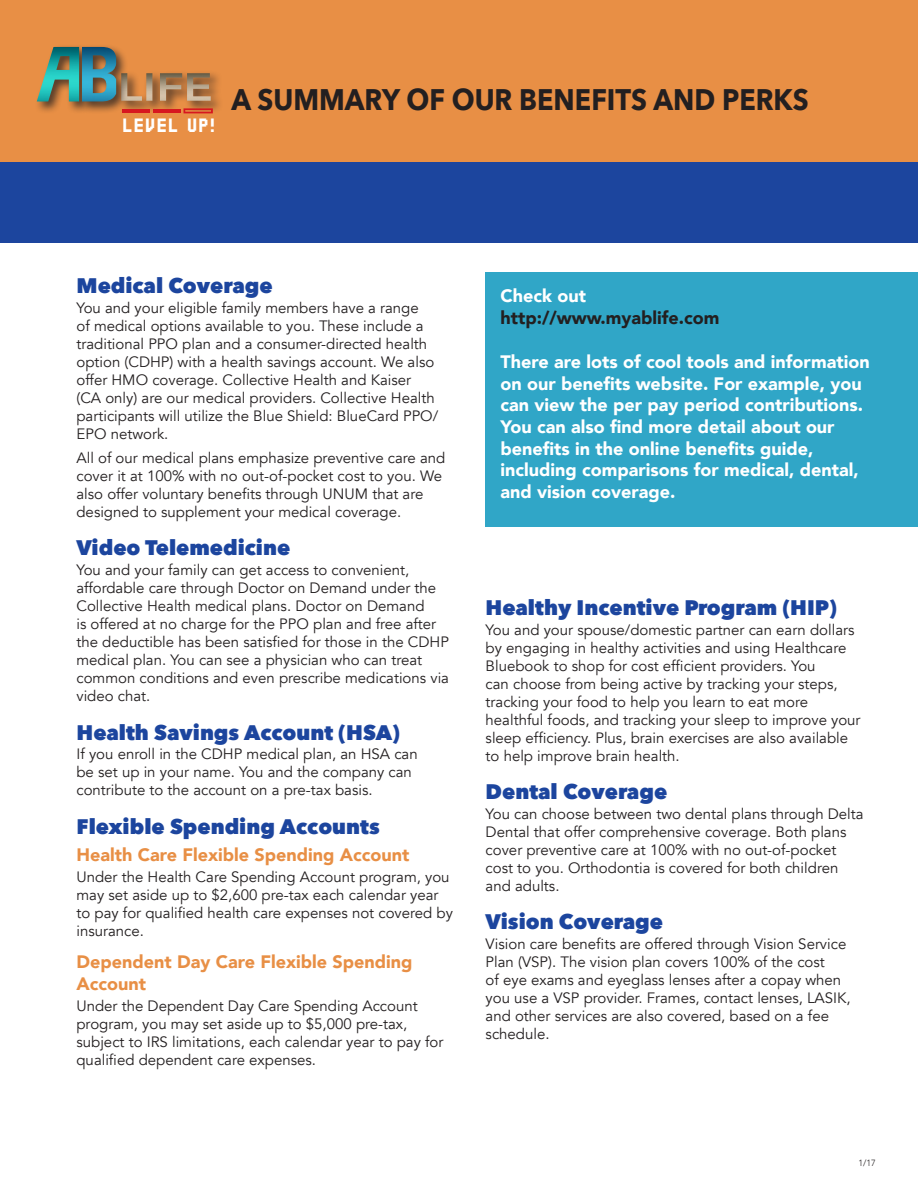
<style>
.page{position:relative;width:918px;height:1188px;background:#fff}
.page>*{position:absolute;margin:0;border:0;box-sizing:border-box;transform-origin:0 0}
.t1{font:700 29.7px "Avenir Next";color:#231f20;scale:.91 1}
.Heading_1{font:800 21px "Avenir Next";color:#1c459e}
.t2{font:900 18px/21.6px "Avenir";color:#fff}
.Heading_2{font:900 18px/21.6px "Avenir";color:#e88f45}
.t3{font:900 18px/21.6px "Avenir";color:#231f20}
.t4{font:15px/18px "Avenir";color:#231f20}
.t5{font:13.5px "Quadrit";letter-spacing:.15em;color:#fff}
.t6{font:300 9px "Avenir";color:#231f20}
.s1{color:#fff}
</style>
<div class="page">
<div style="left:0;top:0;width:917px;height:230px;background:#e88f45"></div>
<div style="left:0;top:162px;width:917px;height:80px;background:#1c459e"></div>
<div style="left:486px;top:272px;width:432px;height:254px;background:#30a6c7"></div>
<div style="left:118px;top:70px;width:106px;height:43px;background:#231f20;opacity:.75"></div>
<img style="left:129px;top:73px;width:82px;height:28px">
<hr style="left:122px;top:109px;width:28px;height:4px;background:#d7171f">
<hr style="left:153px;top:109px;width:28px;height:4px;background:#d7171f">
<div style="left:184px;top:108px;width:29px;height:5px;border:2px solid #d7171f"></div>
<div style="left:35px;top:44px;width:56px;height:70px;background:#231f20;opacity:.75"></div>
<img style="left:37px;top:47px;width:42px;height:55px">
<div style="left:79px;top:44px;width:50px;height:70px;background:#231f20;opacity:.75"></div>
<img style="left:82px;top:47px;width:34px;height:54px">
<p class="t5" style="left:123px;top:116px;width:93px">LEVEL UP!</p>
<p class="t1" style="left:232px;top:74px;width:636px">A SUMMARY OF OUR BENEFITS AND PERKS</p>
<p class="Heading_1" style="left:76px;top:273px;width:198px">Medical Coverage</p>
<p class="t4" style="left:76px;top:299px;width:363px">You and your eligible family members have a range<br>of medical options available to you. These include a traditional PPO plan and a consumer-directed health option (CDHP) with a health savings account. We also offer HMO coverage. Collective Health and Kaiser (CA only) are our medical providers. Collective Health participants will utilize the Blue Shield: BlueCard PPO/ EPO network.</p>
<p class="t4" style="left:76px;top:449px;width:370px">All of our medical plans emphasize preventive care and cover it at 100% with no out-of-pocket cost to you. We also offer voluntary benefits through UNUM that are designed to supplement your medical coverage.</p>
<p class="Heading_1" style="left:76px;top:535px;width:215px">Video Telemedicine</p>
<p class="t4" style="left:76px;top:561px;width:374px">You and your family can get access to convenient, affordable care through Doctor on Demand under the Collective Health medical plans. Doctor on Demand<br>is offered at no charge for the PPO plan and free after the deductible has been satisfied for those in the CDHP medical plan. You can see a physician who can treat common conditions and even prescribe medications via video chat.</p>
<p class="Heading_1" style="left:76px;top:719px;width:325px">Health Savings Account (HSA)</p>
<p class="t4" style="left:76px;top:745px;width:343px">If you enroll in the CDHP medical plan, an HSA can be set up in your name. You and the company can contribute to the account on a pre-tax basis.</p>
<p class="Heading_1" style="left:76px;top:813px;width:305px">Flexible Spending Accounts</p>
<p class="Heading_2" style="left:76px;top:844px;width:335px">Health Care Flexible Spending Account</p>
<p class="t4" style="left:76px;top:868px;width:378px">Under the Health Care Spending Account program, you may set aside up to $2,600 pre-tax each calendar year to pay for qualified health care expenses not covered by insurance.</p>
<p class="Heading_2" style="left:76px;top:951px;width:338px">Dependent Day Care Flexible Spending<br>Account</p>
<p class="t4" style="left:76px;top:997px;width:368px">Under the Dependent Day Care Spending Account program, you may set aside up to $5,000 pre-tax, subject to IRS limitations, each calendar year to pay for qualified dependent care expenses.</p>
<p class="t3" style="left:500px;top:285px;width:220px"><span class="s1">Check out </span>http://www.myablife.com</p>
<p class="t2" style="left:500px;top:351px;width:371px">There are lots of cool tools and information on our benefits website. For example, you can view the per pay period contributions.<br>You can also find more detail about our benefits in the online benefits guide, including comparisons for medical, dental, and vision coverage.</p>
<p class="Heading_1" style="left:486px;top:595px;width:353px">Healthy Incentive Program (HIP)</p>
<p class="t4" style="left:486px;top:621px;width:376px">You and your spouse/domestic partner can earn dollars by engaging in healthy activities and using Healthcare Bluebook to shop for cost efficient providers. You<br>can choose from being active by tracking your steps, tracking your food to help you learn to eat more healthful foods, and tracking your sleep to improve your sleep efficiency. Plus, brain exercises are also available to help improve brain health.</p>
<p class="Heading_1" style="left:486px;top:779px;width:183px">Dental Coverage</p>
<p class="t4" style="left:486px;top:805px;width:380px">You can choose between two dental plans through Delta Dental that offer comprehensive coverage. Both plans cover preventive care at 100% with no out-of-pocket cost to you. Orthodontia is covered for both children and adults.</p>
<p class="Heading_1" style="left:486px;top:909px;width:179px">Vision Coverage</p>
<p class="t4" style="left:486px;top:935px;width:367px">Vision care benefits are offered through Vision Service Plan (VSP). The vision plan covers 100% of the cost<br>of eye exams and eyeglass lenses after a copay when you use a VSP provider. Frames, contact lenses, LASIK, and other services are also covered, based on a fee schedule.</p>
<p class="t6" style="left:859px;top:1158px;width:19px">1/17</p>
</div>
